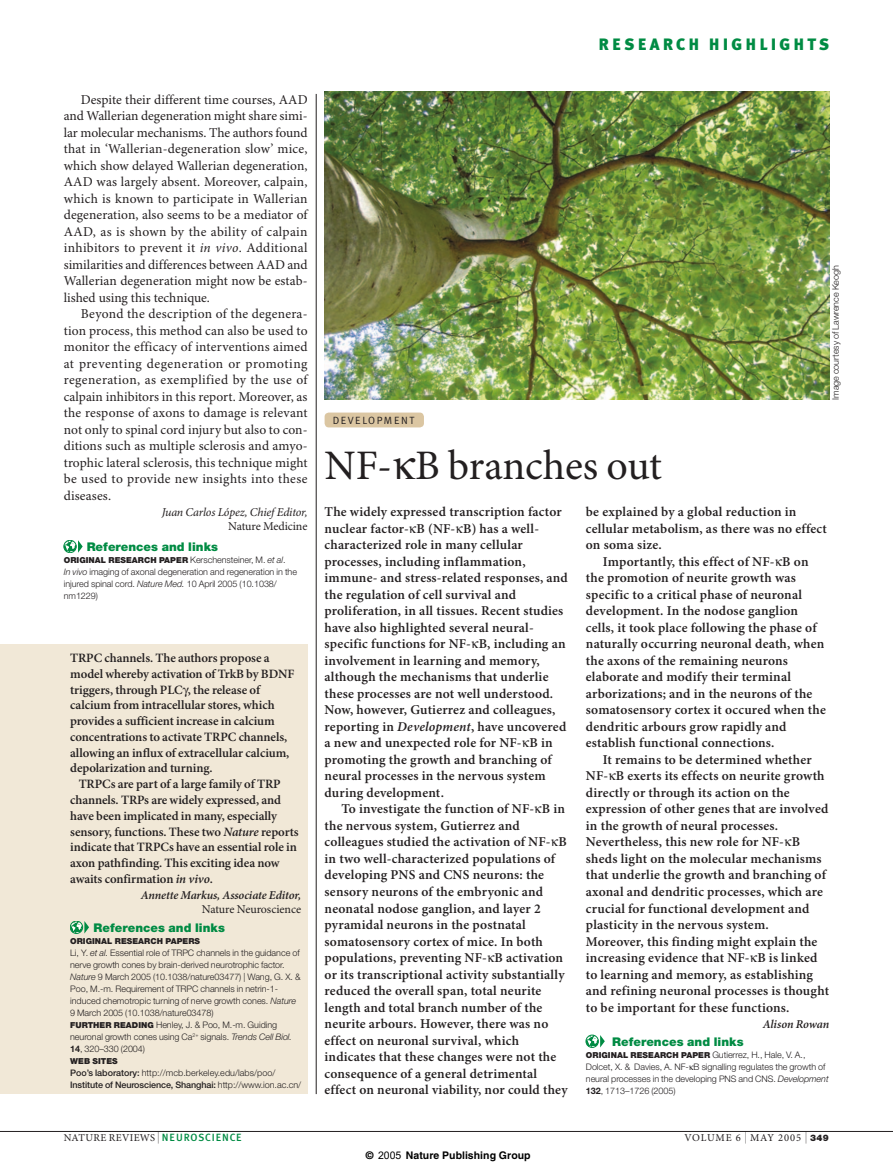
<style>
.page{position:relative;width:893px;height:1174px;background:#fff}
.page>*{position:absolute;margin:0;border:0;box-sizing:border-box;transform-origin:0 0}
.t1{font:42px "Minion Pro";letter-spacing:-.005em;color:#231f20}
.t2{font:900 16.5px "Meta Plus";letter-spacing:.19em;color:#008b43}
.t3{font:600 13.5px/16.5px "Minion Pro";letter-spacing:.015em;color:#231f20}
.t4{font:13.5px/16.5px "Minion Pro";letter-spacing:.01em;color:#231f20;text-align:justify}
.t5{font:600 12.75px/15.8px "Minion Pro";letter-spacing:-.005em;color:#231f20}
.t6{font:900 12px "Helvetica Neue";letter-spacing:.005em;color:#008b43}
.t7{font:italic 600 12px "Minion Pro";letter-spacing:-.01em;color:#231f20}
.t8{font:12px "Minion Pro";letter-spacing:-.005em;color:#231f20}
.t9{font:italic 12px "Minion Pro";letter-spacing:-.01em;color:#231f20}
.t10{font:10.5px "Minion Pro";letter-spacing:.045em;color:#231f20}
.t11{font:700 10.5px "Helvetica";color:#000}
.t12{font:10.5px "Minion Pro";letter-spacing:.08em;color:#231f20}
.t13{font:10.5px "Meta Plus Normal";letter-spacing:.14em;color:#231f20}
.t14{font:300 9px/12px "Helvetica Neue";letter-spacing:-.005em;color:#231f20}
.t15{font:900 8.25px "Helvetica Neue";letter-spacing:.005em;color:#231f20}
.s1{font-style:italic}
.s2{font-weight:300;font-size:9px}
.s3{font-weight:300;font-style:italic;font-size:9px}
.s4{font-weight:900;font-size:8.25px}
.s5{font-weight:700}
.s6{font-weight:500}
.s7{font-family:"Helvetica Neue";font-weight:100;font-size:12px}
.s8{font-family:"Meta Plus";font-weight:500;color:#008b43}
.s9{font-family:"Helvetica Neue";font-weight:900;font-size:9px}
.s10{font-family:"Arial";font-weight:400}
</style>
<div class="page">
<div style="left:0;top:645px;width:308px;height:449px;background:#f1e8d7"></div>
<img style="left:325px;top:91px;width:504px;height:308px">
<hr style="left:0;top:1131px;width:893px;height:1px;background:#231f20">
<div style="left:325px;top:412px;width:99px;height:15px;background:#dbc6a2;border-radius:4px"></div>
<hr style="left:316px;top:94px;width:1px;height:1000px;background:#231f20">
<svg style="left:64px;top:540px;width:19px;height:13px"></svg>
<svg style="left:70px;top:921px;width:19px;height:12px"></svg>
<svg style="left:586px;top:1035px;width:19px;height:12px"></svg>
<p class="t2" style="left:599px;top:38px;width:232px">RESEARCH HIGHLIGHTS</p>
<p class="t4" style="left:64px;top:92px;width:245px;text-indent:17px">Despite their different time courses, AAD and Wallerian degeneration might share simi&shy;lar molecular mechanisms. The authors found that in ‘Wallerian-degeneration slow’ mice, which show delayed Wallerian degeneration, AAD was largely absent. Moreover, calpain, which is known to participate in Wallerian degeneration, also seems to be a mediator of AAD, as is shown by the ability of calpain inhibitors to prevent it <span class="s1">in vivo</span>. Additional similarities and differences between AAD and Wallerian degeneration might now be estab&shy;lished using this technique.</p>
<p class="t4" style="left:64px;top:307px;width:245px;text-indent:17px">Beyond the description of the degenera&shy;tion process, this method can also be used to monitor the efficacy of interventions aimed at preventing degeneration or promoting regeneration, as exemplified by the use of calpain inhibitors in this report. Moreover, as the response of axons to damage is relevant not only to spinal cord injury but also to con&shy;ditions such as multiple sclerosis and amyo&shy;trophic lateral sclerosis, this technique might be used to provide new insights into these diseases.</p>
<p class="t9" style="left:162px;top:508px;width:147px">Juan Carlos López, Chief Editor,</p>
<p class="t8" style="left:228px;top:521px;width:81px">Nature Medicine</p>
<p class="t6" style="left:87px;top:542px;width:133px">References and links</p>
<p class="t15" style="left:64px;top:557px;width:223px">ORIGINAL RESEARCH PAPER <span class="s2">Kerschensteiner, M.</span> <span class="s3">et al</span><span class="s2">.</span></p>
<p class="t14" style="left:64px;top:567px;width:235px"><span class="s1">In vivo</span> imaging of axonal degeneration and regeneration in the injured spinal cord. <span class="s1">Nature Med.</span> 10 April 2005 (10.1038/ nm1229)</p>
<p class="t5" style="left:70px;top:651px;width:226px">TRPC channels. The authors propose a model whereby activation of TrkB by BDNF triggers, through PLC , the release of calcium from intracellular stores, which provides a sufficient increase in calcium concentrations to activate TRPC channels, allowing an influx of extracellular calcium, depolarization and turning.</p>
<p class="t5" style="left:70px;top:777px;width:230px;text-indent:9px">TRPCs are part of a large family of TRP channels. TRPs are widely expressed, and have been implicated in many, especially sensory, functions. These two <span class="s1">Nature</span> reports indicate that TRPCs have an essential role in axon pathfinding. This exciting idea now awaits confirmation <span class="s1">in vivo</span>.</p>
<p class="t7" style="left:141px;top:890px;width:162px">Annette Markus, Associate Editor,</p>
<p class="t8" style="left:202px;top:904px;width:101px">Nature Neuroscience</p>
<p class="t6" style="left:94px;top:923px;width:133px">References and links</p>
<p class="t15" style="left:70px;top:938px;width:131px">ORIGINAL RESEARCH PAPERS</p>
<p class="t14" style="left:70px;top:947px;width:232px">Li, Y. <span class="s1">et al.</span> Essential role of TRPC channels in the guidance of nerve growth cones by brain-derived neurotrophic factor.<br><span class="s1">Nature</span> 9 March 2005 (10.1038/nature03477) | Wang, G. X. &amp; Poo, M.-m. Requirement of TRPC channels in netrin-1- induced chemotropic turning of nerve growth cones. <span class="s1">Nature </span>9 March 2005 (10.1038/nature03478)<br><span class="s4">FURTHER READING</span> Henley, J. &amp; Poo, M.-m. Guiding neuronal growth cones using Ca<sup>2+</sup> signals. <span class="s1">Trends Cell Biol.<br></span><span class="s5">14</span>, 320–330 (2004)</p>
<p class="t15" style="left:70px;top:1058px;width:49px">WEB SITES</p>
<p class="t14" style="left:70px;top:1067px;width:233px"><span class="s6">Poo’s laboratory:</span> http://mcb.berkeley.edu/labs/poo/<br><span class="s6">Institute of Neuroscience, Shanghai:</span> http://www.ion.ac.cn/</p>
<p class="t13" style="left:333px;top:416px;width:83px">DEVELOPMENT</p>
<h1 class="t1" style="left:325px;top:449px;width:339px">NF- B branches out</h1>
<p class="t14" style="left:830px;top:400px;width:136px;rotate:-90deg">Image courtesy of Lawrence Keogh</p>
<p class="t3" style="left:325px;top:505px;width:245px">The widely expressed transcription factor nuclear factor- B (NF- B) has a well&shy;characterized role in many cellular processes, including inflammation, immune- and stress-related responses, and the regulation of cell survival and proliferation, in all tissues. Recent studies have also highlighted several neural&shy;specific functions for NF- B, including an involvement in learning and memory, although the mechanisms that underlie these processes are not well understood.<br>Now, however, Gutierrez and colleagues, reporting in <span class="s1">Development</span>, have uncovered a new and unexpected role for NF- B in promoting the growth and branching of neural processes in the nervous system during development.</p>
<p class="t3" style="left:325px;top:802px;width:245px;text-indent:17px">To investigate the function of NF- B in the nervous system, Gutierrez and colleagues studied the activation of NF- B in two well-characterized populations of developing PNS and CNS neurons: the sensory neurons of the embryonic and neonatal nodose ganglion, and layer 2 pyramidal neurons in the postnatal somatosensory cortex of mice. In both populations, preventing NF- B activation or its transcriptional activity substantially reduced the overall span, total neurite length and total branch number of the neurite arbours. However, there was no effect on neuronal survival, which indicates that these changes were not the consequence of a general detrimental effect on neuronal viability, nor could they</p>
<p class="t3" style="left:586px;top:505px;width:243px">be explained by a global reduction in cellular metabolism, as there was no effect on soma size.</p>
<p class="t3" style="left:586px;top:554px;width:242px;text-indent:17px">Importantly, this effect of NF- B on the promotion of neurite growth was specific to a critical phase of neuronal development. In the nodose ganglion cells, it took place following the phase of naturally occurring neuronal death, when the axons of the remaining neurons elaborate and modify their terminal arborizations; and in the neurons of the somatosensory cortex it occured when the dendritic arbours grow rapidly and establish functional connections.</p>
<p class="t3" style="left:586px;top:752px;width:245px;text-indent:17px">It remains to be determined whether NF- B exerts its effects on neurite growth directly or through its action on the expression of other genes that are involved in the growth of neural processes.<br>Nevertheless, this new role for NF- B sheds light on the molecular mechanisms that underlie the growth and branching of axonal and dendritic processes, which are crucial for functional development and plasticity in the nervous system.<br>Moreover, this finding might explain the increasing evidence that NF- B is linked to learning and memory, as establishing and refining neuronal processes is thought to be important for these functions.</p>
<p class="t7" style="left:763px;top:1019px;width:68px">Alison Rowan</p>
<p class="t6" style="left:612px;top:1037px;width:133px">References and links</p>
<p class="t14" style="left:586px;top:1049px;width:244px"><span class="s4">ORIGINAL RESEARCH PAPER</span> Gutierrez, H., Hale, V. A., Dolcet, X. &amp; Davies, A. NF- B signalling regulates the growth of neural processes in the developing PNS and CNS. <span class="s1">Development </span><span class="s5">132</span>, 1713–1726 (2005)</p>
<p class="t10" style="left:64px;top:1133px;width:179px">NATURE REVIEWS <span class="s7">|</span> <span class="s8">NEUROSCIENCE</span></p>
<p class="t12" style="left:684px;top:1133px;width:146px">VOLUME 6 <span class="s7">|</span> MAY 2005 <span class="s7">|</span> <span class="s9">349</span></p>
<p class="t11" style="left:366px;top:1148px;width:166px">© <span class="s10">2005</span> Nature Publishing Group</p>
</div>
